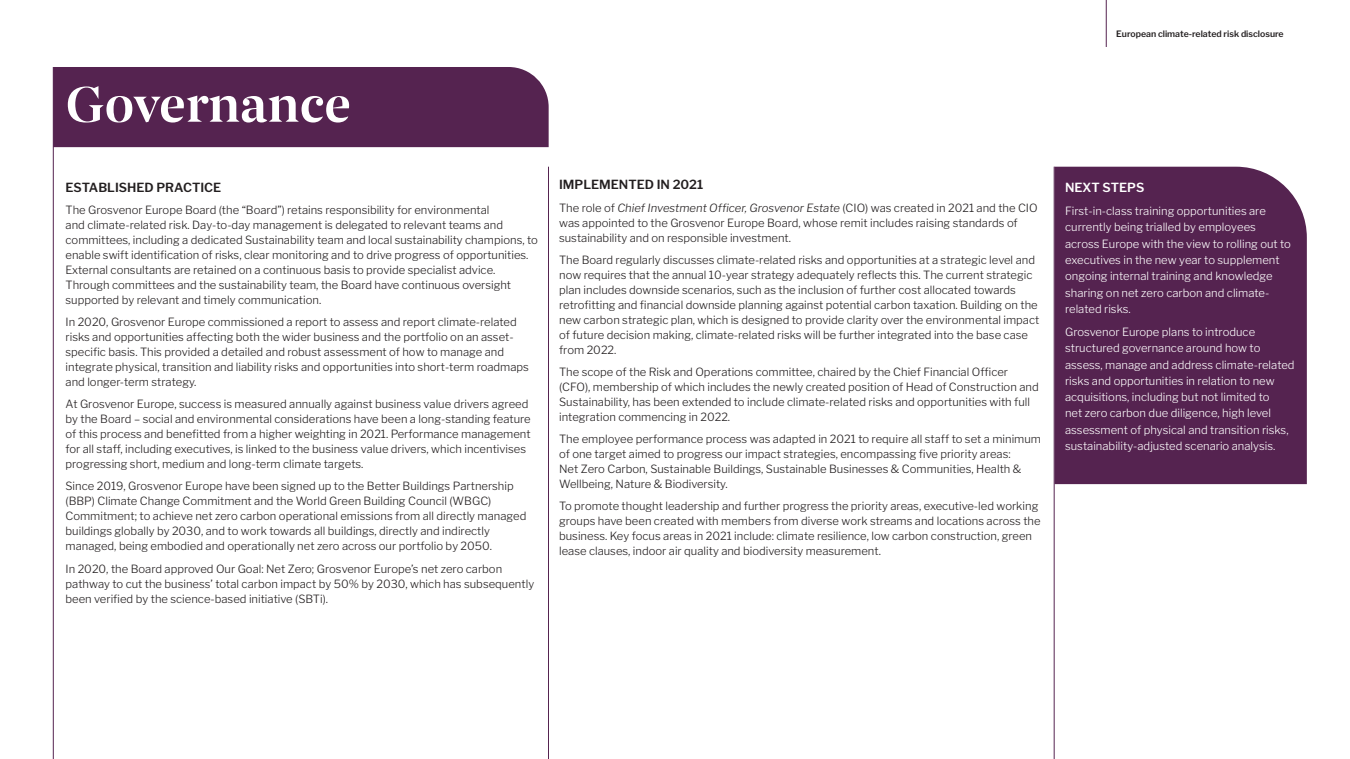
<style>
.page{position:relative;width:1350px;height:759px;background:#fff}
.page>*{position:absolute;margin:0;border:0;box-sizing:border-box;transform-origin:0 0}
.t1{font:55px "Grosvenor Headline";color:#fff}
.t2{font:600 12.5px "Libre Franklin";color:#231f20}
.t3{font:600 12.5px "Libre Franklin";color:#fff}
.t4{font:300 11.25px/15px "Libre Franklin";color:#231f20}
.t5{font:300 11.25px/16.2px "Libre Franklin";color:#fff}
.t6{font:600 8.75px "Libre Franklin";color:#231f20}
.s1{font-style:italic}
</style>
<div class="page">
<div style="left:1055px;top:167px;width:252px;height:317px;background:#552350"></div>
<div style="left:54px;top:67px;width:495px;height:80px;background:#552350"></div>
<hr style="left:548px;top:167px;width:1px;height:591px;background:#552350">
<hr style="left:53px;top:67px;width:1px;height:691px;background:#552350">
<hr style="left:1054px;top:167px;width:1px;height:591px;background:#552350">
<hr style="left:1106px;top:0;width:1px;height:47px;background:#552350">
<h1 class="t1" style="left:66px;top:64px;width:287px">Governance</h1>
<p class="t2" style="left:66px;top:180px;width:157px">ESTABLISHED PRACTICE</p>
<p class="t4" style="left:66px;top:202px;width:474px">The Grosvenor Europe Board (the “Board”) retains responsibility for environmental<br>and climate-related risk. Day-to-day management is delegated to relevant teams and committees, including a dedicated Sustainability team and local sustainability champions, to enable swift identification of risks, clear monitoring and to drive progress of opportunities.<br>External consultants are retained on a continuous basis to provide specialist advice.<br>Through committees and the sustainability team, the Board have continuous oversight supported by relevant and timely communication.</p>
<p class="t4" style="left:66px;top:314px;width:465px">In 2020, Grosvenor Europe commissioned a report to assess and report climate-related risks and opportunities affecting both the wider business and the portfolio on an asset&shy;specific basis. This provided a detailed and robust assessment of how to manage and integrate physical, transition and liability risks and opportunities into short-term roadmaps and longer-term strategy.</p>
<p class="t4" style="left:66px;top:396px;width:467px">At Grosvenor Europe, success is measured annually against business value drivers agreed by the Board – social and environmental considerations have been a long-standing feature of this process and benefitted from a higher weighting in 2021. Performance management for all staff, including executives, is linked to the business value drivers, which incentivises progressing short, medium and long-term climate targets.</p>
<p class="t4" style="left:66px;top:478px;width:462px">Since 2019, Grosvenor Europe have been signed up to the Better Buildings Partnership (BBP) Climate Change Commitment and the World Green Building Council (WBGC)<br>Commitment; to achieve net zero carbon operational emissions from all directly managed buildings globally by 2030, and to work towards all buildings, directly and indirectly managed, being embodied and operationally net zero across our portfolio by 2050.</p>
<p class="t4" style="left:66px;top:560px;width:470px">In 2020, the Board approved Our Goal: Net Zero; Grosvenor Europe’s net zero carbon pathway to cut the business’ total carbon impact by 50% by 2030, which has subsequently been verified by the science-based initiative (SBTi).</p>
<p class="t2" style="left:559px;top:177px;width:146px">IMPLEMENTED IN 2021</p>
<p class="t4" style="left:559px;top:200px;width:480px">The role of <span class="s1">Chief Investment Officer, Grosvenor Estate</span> (CIO) was created in 2021 and the CIO was appointed to the Grosvenor Europe Board, whose remit includes raising standards of sustainability and on responsible investment.</p>
<p class="t4" style="left:559px;top:252px;width:482px">The Board regularly discusses climate-related risks and opportunities at a strategic level and now requires that the annual 10-year strategy adequately reflects this. The current strategic plan includes downside scenarios, such as the inclusion of further cost allocated towards retrofitting and financial downside planning against potential carbon taxation. Building on the new carbon strategic plan, which is designed to provide clarity over the environmental impact of future decision making, climate-related risks will be further integrated into the base case from 2022.</p>
<p class="t4" style="left:559px;top:364px;width:481px">The scope of the Risk and Operations committee, chaired by the Chief Financial Officer (CFO), membership of which includes the newly created position of Head of Construction and Sustainability, has been extended to include climate-related risks and opportunities with full integration commencing in 2022.</p>
<p class="t4" style="left:559px;top:431px;width:483px">The employee performance process was adapted in 2021 to require all staff to set a minimum of one target aimed to progress our impact strategies, encompassing five priority areas:<br>Net Zero Carbon, Sustainable Buildings, Sustainable Businesses &amp; Communities, Health &amp; Wellbeing, Nature &amp; Biodiversity.</p>
<p class="t4" style="left:559px;top:498px;width:483px">To promote thought leadership and further progress the priority areas, executive-led working groups have been created with members from diverse work streams and locations across the business. Key focus areas in 2021 include: climate resilience, low carbon construction, green lease clauses, indoor air quality and biodiversity measurement.</p>
<p class="t6" style="left:1116px;top:29px;width:169px">European climate-related risk disclosure</p>
<p class="t3" style="left:1065px;top:180px;width:81px">NEXT STEPS</p>
<p class="t5" style="left:1065px;top:203px;width:227px">First-in-class training opportunities are currently being trialled by employees across Europe with the view to rolling out to executives in the new year to supplement ongoing internal training and knowledge sharing on net zero carbon and climate&shy;related risks.</p>
<p class="t5" style="left:1065px;top:324px;width:231px">Grosvenor Europe plans to introduce structured governance around how to assess, manage and address climate-related risks and opportunities in relation to new acquisitions, including but not limited to<br>net zero carbon due diligence, high level assessment of physical and transition risks, sustainability-adjusted scenario analysis.</p>
</div>
